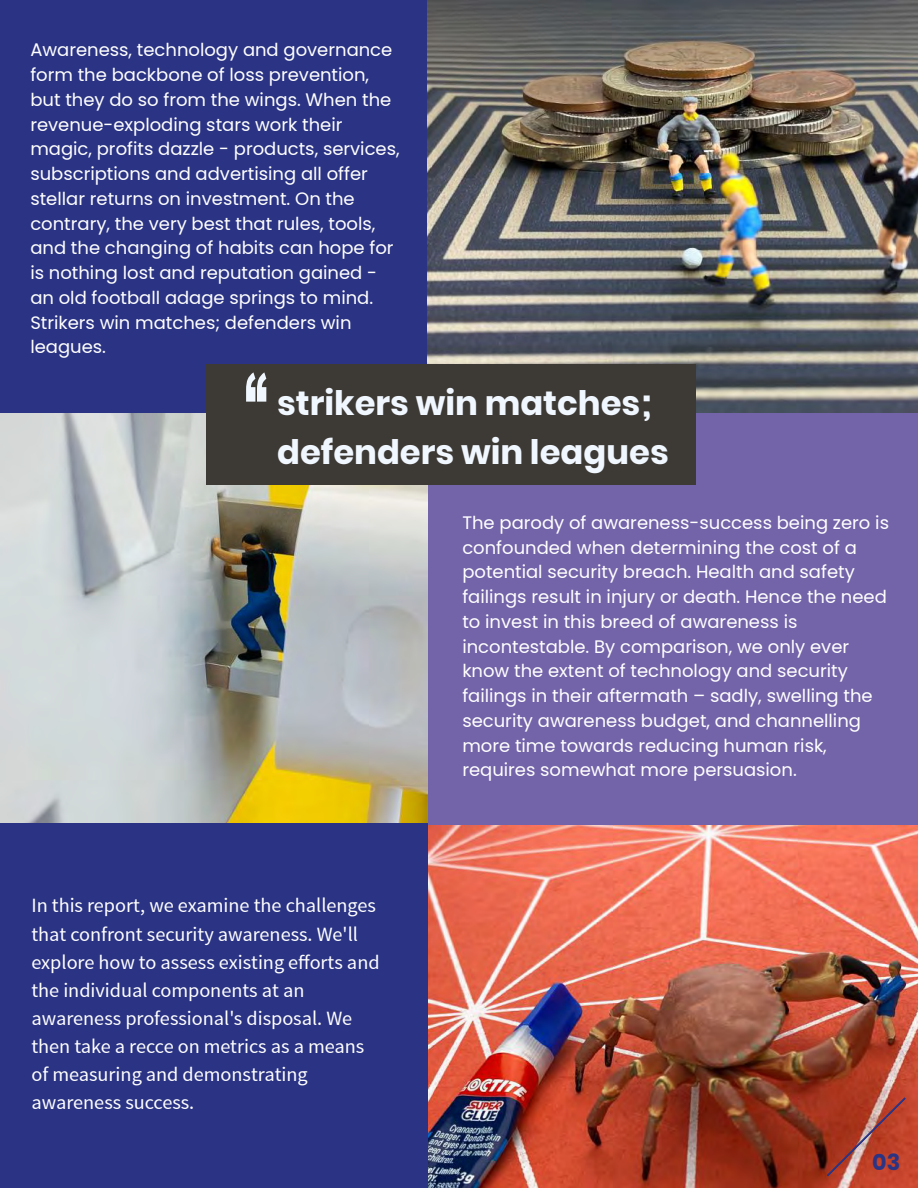
<style>
.page{position:relative;width:918px;height:1188px;background:#fff}
.page>*{position:absolute;margin:0;border:0;box-sizing:border-box;transform-origin:0 0}
.t1{font:700 33.75px/48.3px "Poppins";color:#f1f7ff}
.t2{font:700 22.5px "Poppins";color:#2b3484}
.t3{font:20.25px/28px "Source Sans Pro";color:#fff}
.t4{font:18px/24.8px "Poppins";color:#fff}
</style>
<div class="page">
<div style="left:428px;top:413px;width:490px;height:413px;background:#7363a9"></div>
<img style="left:0;top:413px;width:428px;height:412px">
<div style="left:0;top:0;width:427px;height:413px;background:#2b3484"></div>
<img style="left:428px;top:0;width:490px;height:413px">
<div style="left:206px;top:364px;width:490px;height:121px;background:#3d3935"></div>
<div style="left:0;top:824px;width:427px;height:364px;background:#2b3484"></div>
<img style="left:429px;top:826px;width:489px;height:362px">
<svg style="left:246px;top:372px;width:20px;height:30px"></svg>
<svg style="left:826px;top:1097px;width:80px;height:80px;background:#b24836"></svg>
<p class="t4" style="left:30px;top:38px;width:371px">Awareness, technology and governance form the backbone of loss prevention, but they do so from the wings. When the revenue-exploding stars work their magic, profits dazzle - products, services, subscriptions and advertising all offer stellar returns on investment. On the contrary, the very best that rules, tools, and the changing of habits can hope for is nothing lost and reputation gained - an old football adage springs to mind.<br>Strikers win matches; defenders win leagues.</p>
<h1 class="t1" style="left:277px;top:379px;width:393px">strikers win matches; defenders win leagues</h1>
<p class="t3" style="left:31px;top:893px;width:350px">In this report, we examine the challenges that confront security awareness. We'll explore how to assess existing efforts and the individual components at an awareness professional's disposal. We then take a recce on metrics as a means of measuring and demonstrating awareness success.</p>
<p class="t4" style="left:462px;top:511px;width:428px">The parody of awareness-success being zero is confounded when determining the cost of a potential security breach. Health and safety failings result in injury or death. Hence the need to invest in this breed of awareness is incontestable. By comparison, we only ever know the extent of technology and security failings in their aftermath – sadly, swelling the security awareness budget, and channelling more time towards reducing human risk, requires somewhat more persuasion.</p>
<p class="t2" style="left:872px;top:1147px;width:30px">03</p>
</div>
